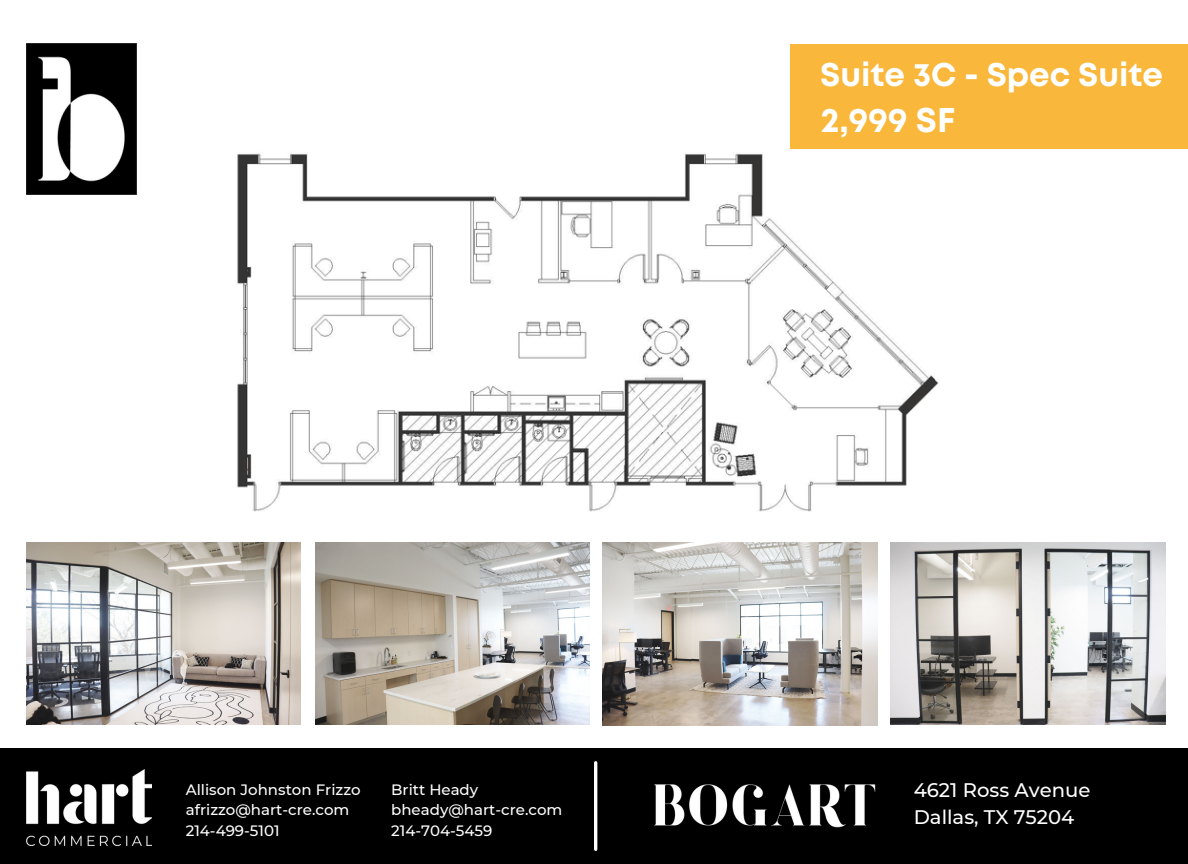
<style>
.page{position:relative;width:1188px;height:864px;background:#fff}
.page>*{position:absolute;margin:0;border:0;box-sizing:border-box;transform-origin:0 0}
.t1{font:700 34.2px "Mont";color:#fff}
.t2{font:700 32.7px "Mont";color:#fff}
.t3{font:500 19.65px "Montserrat";color:#fefefe}
.t4{font:500 15px "Montserrat";color:#fefefe}
</style>
<div class="page">
<div style="left:0;top:748px;width:1188px;height:116px;background:#000"></div>
<img style="left:26px;top:543px;width:275px;height:182px">
<img style="left:315px;top:543px;width:275px;height:182px">
<img style="left:603px;top:543px;width:274px;height:182px">
<img style="left:891px;top:543px;width:274px;height:182px">
<img style="left:237px;top:143px;width:716px;height:369px">
<div style="left:791px;top:44px;width:397px;height:104px;background:#f9b73b"></div>
<hr style="left:594px;top:763px;width:3px;height:86px;background:#fff">
<img style="left:654px;top:784px;width:222px;height:44px">
<img style="left:26px;top:44px;width:111px;height:151px">
<img style="left:26px;top:769px;width:125px;height:77px">
<p class="t4" style="left:186px;top:781px;width:176px">Allison Johnston Frizzo</p>
<p class="t4" style="left:186px;top:801px;width:165px">afrizzo@hart-cre.com</p>
<p class="t4" style="left:186px;top:821px;width:95px">214-499-5101</p>
<p class="t4" style="left:391px;top:781px;width:89px">Britt Heady</p>
<p class="t4" style="left:391px;top:801px;width:173px">bheady@hart-cre.com</p>
<p class="t4" style="left:391px;top:821px;width:103px">214-704-5459</p>
<p class="t2" style="left:820px;top:62px;width:344px">Suite 3C - Spec Suite</p>
<p class="t1" style="left:821px;top:107px;width:136px">2,999 SF</p>
<p class="t3" style="left:914px;top:778px;width:178px">4621 Ross Avenue</p>
<p class="t3" style="left:914px;top:805px;width:162px">Dallas, TX 75204</p>
</div>
